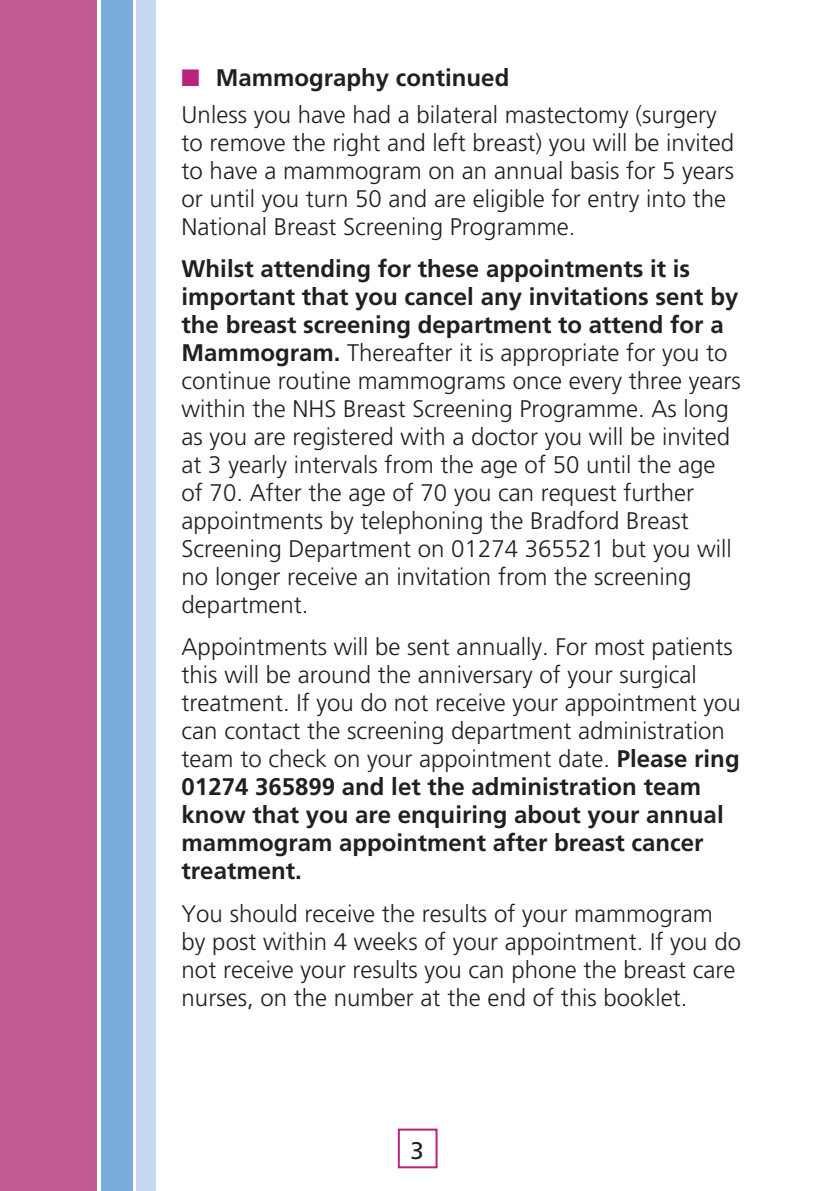
<style>
.page{position:relative;width:840px;height:1191px;background:#fff}
.page>*{position:absolute;margin:0;border:0;box-sizing:border-box;transform-origin:0 0}
.Bod1_Frut_12pt_light{font:300 24px/28px "Frutiger LT Pro";color:#231f20}
.Sub2_Frut_12pt_black{font:700 24px "Frutiger LT Pro";color:#231f20}
.t1{font:24px "Frutiger LT Pro";color:#231f20}
.s1{color:#ba2280}
.s2{font-weight:700}
</style>
<div class="page">
<div style="left:397px;top:1128px;width:40px;height:40px;background:#fff;border:2px solid #ba2280"></div>
<div style="left:0;top:0;width:96px;height:1191px;background:#c45a95"></div>
<div style="left:101px;top:0;width:32px;height:1191px;background:#7aacdc"></div>
<div style="left:136px;top:0;width:19px;height:1191px;background:#c6d9f0"></div>
<p class="Sub2_Frut_12pt_black" style="left:181px;top:64px;width:329px"><span class="s1">■</span> Mammography continued</p>
<p class="Bod1_Frut_12pt_light" style="left:181px;top:101px;width:554px">Unless you have had a bilateral mastectomy (surgery to remove the right and left breast) you will be invited to have a mammogram on an annual basis for 5 years or until you turn 50 and are eligible for entry into the National Breast Screening Programme.</p>
<p class="Bod1_Frut_12pt_light" style="left:181px;top:255px;width:560px"><span class="s2">Whilst attending for these appointments it is important that you cancel any invitations sent by the breast screening department to attend for a Mammogram.</span> Thereafter it is appropriate for you to continue routine mammograms once every three years within the NHS Breast Screening Programme. As long as you are registered with a doctor you will be invited at 3 yearly intervals from the age of 50 until the age of 70. After the age of 70 you can request further appointments by telephoning the Bradford Breast Screening Department on 01274 365521 but you will no longer receive an invitation from the screening department.</p>
<p class="Bod1_Frut_12pt_light" style="left:181px;top:633px;width:560px">Appointments will be sent annually. For most patients this will be around the anniversary of your surgical treatment. If you do not receive your appointment you can contact the screening department administration team to check on your appointment date. <span class="s2">Please ring 01274 365899 and let the administration team know that you are enquiring about your annual mammogram appointment after breast cancer treatment.</span></p>
<p class="Bod1_Frut_12pt_light" style="left:181px;top:899px;width:560px">You should receive the results of your mammogram by post within 4 weeks of your appointment. If you do not receive your results you can phone the breast care nurses, on the number at the end of this booklet.</p>
<p class="t1" style="left:410px;top:1136px;width:15px">3</p>
</div>
